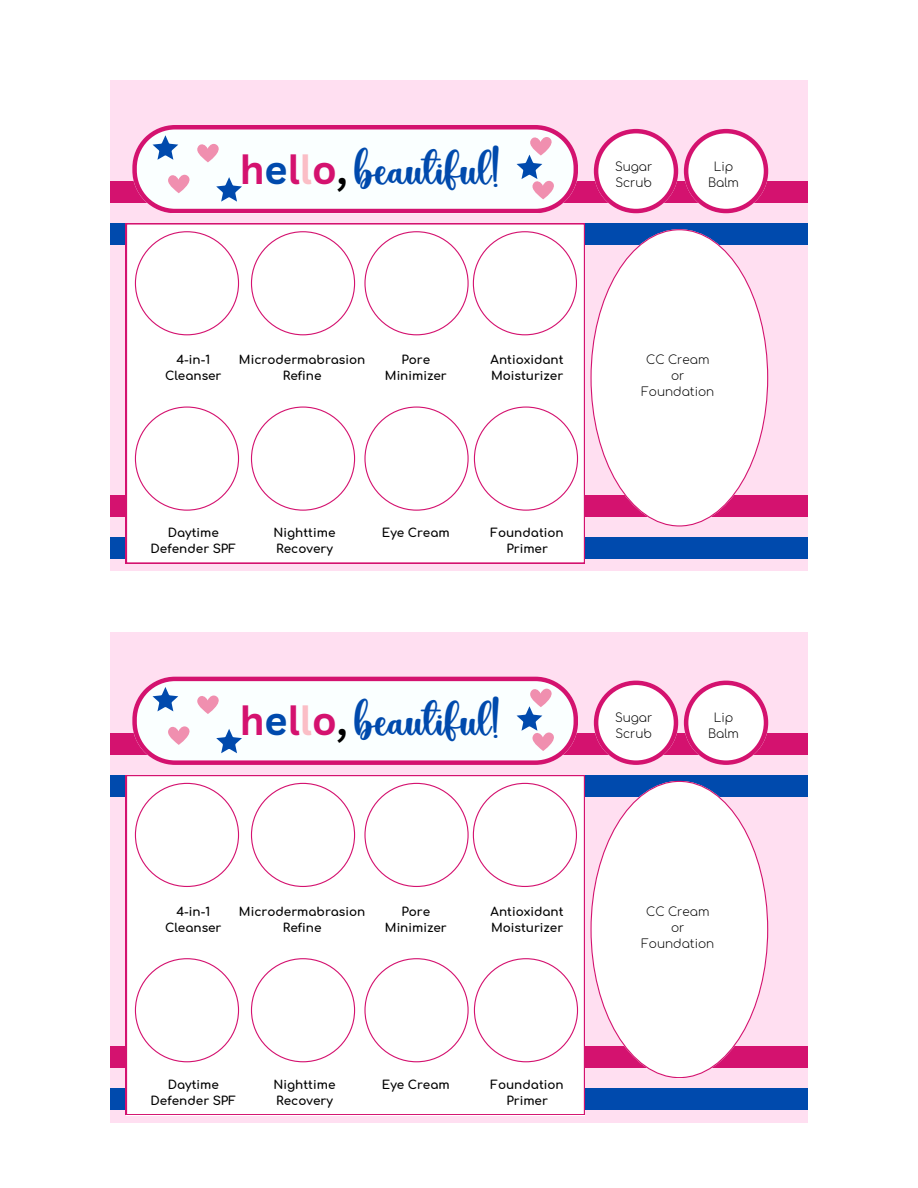
<style>
.page{position:relative;width:918px;height:1188px;background:#fff}
.page>*{position:absolute;margin:0;border:0;box-sizing:border-box;transform-origin:0 0}
.t1{font:39.45px "Christmas";color:#004aad}
.t2{font:700 39.45px "Canva Sans";color:#d4126f}
.t3{font:700 12px/16px "Comfortaa";color:#000;text-align:center}
.t4{font:300 12px "Comfortaa";color:#000}
.s1{font-family:"Canva Sans";font-weight:700;color:#d4126f}
.s2{font-family:"Canva Sans";font-weight:700}
.s3{font-family:"Canva Sans";font-weight:700;color:#fbbec6}
.s4{font-family:"Canva Sans";font-weight:700;color:#000}
.s5{color:#004aad}
.s6{color:#fbbec6}
.s7{color:#000}
</style>
<div class="page">
<div style="left:110px;top:80px;width:698px;height:491px;background:#ffdff1"></div>
<div style="left:110px;top:537px;width:698px;height:21px;background:#004aad"></div>
<div style="left:110px;top:495px;width:698px;height:21px;background:#d4126f"></div>
<div style="left:110px;top:223px;width:698px;height:22px;background:#004aad"></div>
<div style="left:110px;top:181px;width:698px;height:22px;background:#d4126f"></div>
<div style="left:126px;top:223px;width:459px;height:340px;background:#fff"></div>
<svg style="left:132px;top:125px;width:446px;height:88px;background:#f0dbea"></svg>
<svg style="left:594px;top:129px;width:84px;height:84px"></svg>
<svg style="left:684px;top:129px;width:84px;height:84px"></svg>
<div style="left:135px;top:231px;width:104px;height:104px;background:#fff"></div>
<div style="left:251px;top:231px;width:104px;height:104px;background:#fff"></div>
<div style="left:364px;top:231px;width:213px;height:104px;background:#fff"></div>
<div style="left:135px;top:407px;width:104px;height:104px;background:#fff"></div>
<div style="left:251px;top:407px;width:104px;height:104px;background:#fff"></div>
<div style="left:364px;top:407px;width:214px;height:104px;background:#fff"></div>
<svg style="left:590px;top:229px;width:178px;height:297px"></svg>
<div style="left:110px;top:632px;width:698px;height:491px;background:#ffdff1"></div>
<div style="left:110px;top:1089px;width:698px;height:21px;background:#004aad"></div>
<div style="left:110px;top:1046px;width:698px;height:22px;background:#d4126f"></div>
<div style="left:110px;top:775px;width:698px;height:22px;background:#004aad"></div>
<div style="left:110px;top:733px;width:698px;height:21px;background:#d4126f"></div>
<div style="left:126px;top:775px;width:459px;height:340px;background:#fff"></div>
<svg style="left:132px;top:677px;width:446px;height:88px;background:#f0dcea"></svg>
<svg style="left:594px;top:681px;width:84px;height:84px"></svg>
<svg style="left:684px;top:681px;width:84px;height:84px"></svg>
<div style="left:135px;top:783px;width:104px;height:104px;background:#fff"></div>
<div style="left:251px;top:783px;width:104px;height:104px;background:#fff"></div>
<div style="left:364px;top:783px;width:213px;height:104px;background:#fff"></div>
<div style="left:135px;top:958px;width:104px;height:104px;background:#fff"></div>
<div style="left:251px;top:958px;width:104px;height:104px;background:#fff"></div>
<div style="left:364px;top:958px;width:214px;height:104px;background:#fff"></div>
<svg style="left:590px;top:781px;width:178px;height:297px"></svg>
<p class="t1" style="left:240px;top:148px;width:263px"><span class="s1">h</span><span class="s2">e</span><span class="s1">l</span><span class="s3">l</span><span class="s1">o</span><span class="s4">,</span> beautiful!</p>
<p class="t4" style="left:615px;top:160px;width:39px">Sugar</p>
<p class="t4" style="left:615px;top:176px;width:38px">Scrub</p>
<p class="t4" style="left:714px;top:160px;width:21px">Lip</p>
<p class="t4" style="left:708px;top:176px;width:32px">Balm</p>
<p class="t3" style="left:176px;top:352px;width:35px">4-in-1</p>
<p class="t3" style="left:165px;top:368px;width:58px">Cleanser</p>
<p class="t3" style="left:239px;top:352px;width:128px">Microdermabrasion</p>
<p class="t3" style="left:283px;top:368px;width:40px">Refine</p>
<p class="t3" style="left:401px;top:352px;width:30px">Pore</p>
<p class="t3" style="left:385px;top:368px;width:63px">Minimizer</p>
<p class="t3" style="left:491px;top:352px;width:74px">Antioxidant</p>
<p class="t3" style="left:491px;top:368px;width:74px">Moisturizer</p>
<p class="t4" style="left:646px;top:354px;width:65px">CC Cream</p>
<p class="t4" style="left:671px;top:370px;width:15px">or</p>
<p class="t4" style="left:641px;top:386px;width:74px">Foundation</p>
<p class="t3" style="left:168px;top:525px;width:53px">Daytime</p>
<p class="t3" style="left:151px;top:541px;width:87px">Defender SPF</p>
<p class="t3" style="left:274px;top:525px;width:63px">Nighttime</p>
<p class="t3" style="left:276px;top:541px;width:58px">Recovery</p>
<p class="t3" style="left:382px;top:525px;width:69px">Eye Cream</p>
<p class="t3" style="left:491px;top:525px;width:75px">Foundation<br>Primer</p>
<p class="t2" style="left:240px;top:693px;width:110px">h<span class="s5">e</span>l<span class="s6">l</span>o<span class="s7">,</span></p>
<p class="t1" style="left:355px;top:700px;width:147px">beautiful!</p>
<p class="t4" style="left:615px;top:712px;width:39px">Sugar</p>
<p class="t4" style="left:615px;top:728px;width:38px">Scrub</p>
<p class="t4" style="left:714px;top:712px;width:21px">Lip</p>
<p class="t4" style="left:708px;top:728px;width:32px">Balm</p>
<p class="t3" style="left:176px;top:904px;width:35px">4-in-1</p>
<p class="t3" style="left:165px;top:920px;width:58px">Cleanser</p>
<p class="t3" style="left:239px;top:904px;width:128px">Microdermabrasion</p>
<p class="t3" style="left:283px;top:920px;width:40px">Refine</p>
<p class="t3" style="left:401px;top:904px;width:30px">Pore</p>
<p class="t3" style="left:385px;top:920px;width:63px">Minimizer</p>
<p class="t3" style="left:491px;top:904px;width:74px">Antioxidant</p>
<p class="t3" style="left:491px;top:920px;width:74px">Moisturizer</p>
<p class="t4" style="left:646px;top:905px;width:65px">CC Cream</p>
<p class="t4" style="left:671px;top:921px;width:15px">or</p>
<p class="t4" style="left:641px;top:937px;width:74px">Foundation</p>
<p class="t3" style="left:168px;top:1077px;width:53px">Daytime</p>
<p class="t3" style="left:151px;top:1093px;width:87px">Defender SPF</p>
<p class="t3" style="left:274px;top:1077px;width:63px">Nighttime</p>
<p class="t3" style="left:276px;top:1093px;width:58px">Recovery</p>
<p class="t3" style="left:382px;top:1077px;width:69px">Eye Cream</p>
<p class="t3" style="left:491px;top:1077px;width:75px">Foundation<br>Primer</p>
</div>
